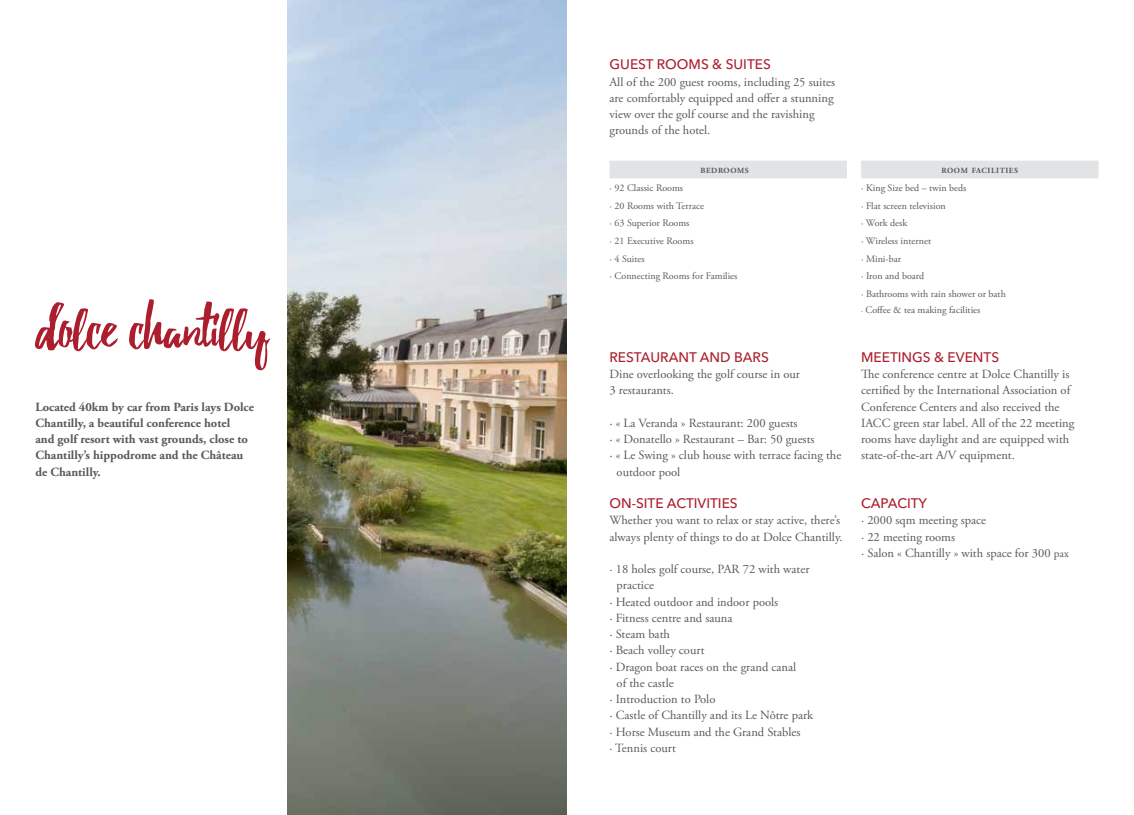
<style>
.page{position:relative;width:1134px;height:815px;background:#fff}
.page>*{position:absolute;margin:0;border:0;box-sizing:border-box;transform-origin:0 0}
.t1{font:57.5px "Debby";color:#ac1e2d}
.t2{font:500 13.75px "Avenir Next LT Pro";color:#ac1e2d}
.t3{font:12.5px/16.2px "Adobe Garamond Pro";color:#58595b}
.t4{font:700 12.5px/16.2px "Adobe Garamond Pro";color:#58595b}
.t5{font:10px/17.8px "Adobe Garamond Pro";color:#58595b}
.t6{font:700 7.88px "Adobe Garamond Pro";letter-spacing:.07em;color:#58595b}
.s1{font-size:7.5px}
.s2{font-size:11.25px}
</style>
<div class="page">
<div style="left:609px;top:161px;width:489px;height:17px;background:#e2e3e4"></div>
<img style="left:287px;top:0;width:280px;height:815px">
<h1 class="t1" style="left:35px;top:294px;width:235px">dolce chantilly</h1>
<p class="t4" style="left:35px;top:399px;width:220px">Located 40km by car from Paris lays Dolce Chantilly, a beautiful conference hotel<br>and golf resort with vast grounds, close to Chantilly’s hippodrome and the Château de Chantilly.</p>
<p class="t2" style="left:609px;top:56px;width:163px">GUEST ROOMS &amp; SUITES</p>
<p class="t3" style="left:609px;top:74px;width:227px">All of the 200 guest rooms, including 25 suites are comfortably equipped and offer a stunning view over the golf course and the ravishing grounds of the hotel.</p>
<p class="t6" style="left:700px;top:166px;width:50px">BEDROOMS</p>
<p class="t6" style="left:942px;top:166px;width:78px">ROOM FACILITIES</p>
<p class="t5" style="left:609px;top:179px;width:75px">· 92 Classic Rooms</p>
<p class="t5" style="left:861px;top:179px;width:107px">· King Size bed – twin beds</p>
<p class="t5" style="left:609px;top:197px;width:96px">· 20 Rooms with Terrace</p>
<p class="t5" style="left:861px;top:197px;width:86px">· Flat screen television</p>
<p class="t5" style="left:609px;top:215px;width:82px">· 63 Superior Rooms</p>
<p class="t5" style="left:861px;top:215px;width:48px">· Work desk</p>
<p class="t5" style="left:609px;top:232px;width:86px">· 21 Executive Rooms</p>
<p class="t5" style="left:861px;top:232px;width:71px">· Wireless internet</p>
<p class="t5" style="left:609px;top:250px;width:37px">· 4 Suites</p>
<p class="t5" style="left:861px;top:250px;width:41px">· Mini-bar</p>
<p class="t5" style="left:609px;top:268px;width:129px">· Connecting Rooms for Families</p>
<p class="t5" style="left:861px;top:268px;width:146px">· Iron and board<br>· Bathrooms with rain shower or bath</p>
<p class="t5" style="left:861px;top:301px;width:121px"><span class="s1">·</span> Coffee &amp; tea making facilities</p>
<p class="t2" style="left:609px;top:349px;width:161px">RESTAURANT AND BARS</p>
<p class="t3" style="left:609px;top:367px;width:192px">Dine overlooking the golf course in our<br>3 restaurants.</p>
<p class="t3" style="left:609px;top:415px;width:190px">· « La Veranda » Restaurant: 200 guests</p>
<p class="t3" style="left:609px;top:432px;width:207px">· « Donatello » Restaurant – Bar: 50 guests</p>
<p class="t3" style="left:609px;top:448px;width:233px">· « Le Swing » club house with terrace facing the</p>
<p class="t3" style="left:617px;top:464px;width:65px">outdoor pool</p>
<p class="t2" style="left:609px;top:495px;width:130px">ON-SITE ACTIVITIES</p>
<p class="t3" style="left:609px;top:513px;width:235px">Whether you want to relax or stay active, there’s always plenty of things to do at Dolce Chantilly.</p>
<p class="t3" style="left:609px;top:562px;width:201px">· 18 holes golf course, PAR 72 with water</p>
<p class="t3" style="left:617px;top:578px;width:39px">practice</p>
<p class="t3" style="left:609px;top:594px;width:170px">· Heated outdoor and indoor pools</p>
<p class="t3" style="left:609px;top:610px;width:124px">· Fitness centre and sauna</p>
<p class="t3" style="left:609px;top:627px;width:62px">· Steam bath</p>
<p class="t3" style="left:609px;top:643px;width:96px">· Beach volley court</p>
<p class="t3" style="left:609px;top:659px;width:188px">· Dragon boat races on the grand canal</p>
<p class="t3" style="left:617px;top:675px;width:59px">of the castle</p>
<p class="t3" style="left:609px;top:692px;width:107px">· Introduction to Polo</p>
<p class="t3" style="left:609px;top:708px;width:205px">· Castle of Chantilly and its Le Nôtre park</p>
<p class="t3" style="left:609px;top:724px;width:192px">· Horse Museum and the Grand Stables</p>
<p class="t3" style="left:609px;top:740px;width:68px">· Tennis court</p>
<p class="t2" style="left:861px;top:349px;width:140px">M EETINGS &amp; EVENTS</p>
<p class="t3" style="left:861px;top:367px;width:215px">The conference centre at Dolce Chantilly is certified by the International Association of Conference Centers and also received the IACC green star label. All of the 22 meeting rooms have daylight and are equipped with state-of-the-art A/V equipment.</p>
<p class="t2" style="left:861px;top:495px;width:67px">CAPACITY</p>
<p class="t3" style="left:861px;top:513px;width:209px">· 2000 sqm meeting space<br>· 22 meeting rooms<br>· Salon « Chantilly » with space for 300 <span class="s2">pax</span></p>
</div>
